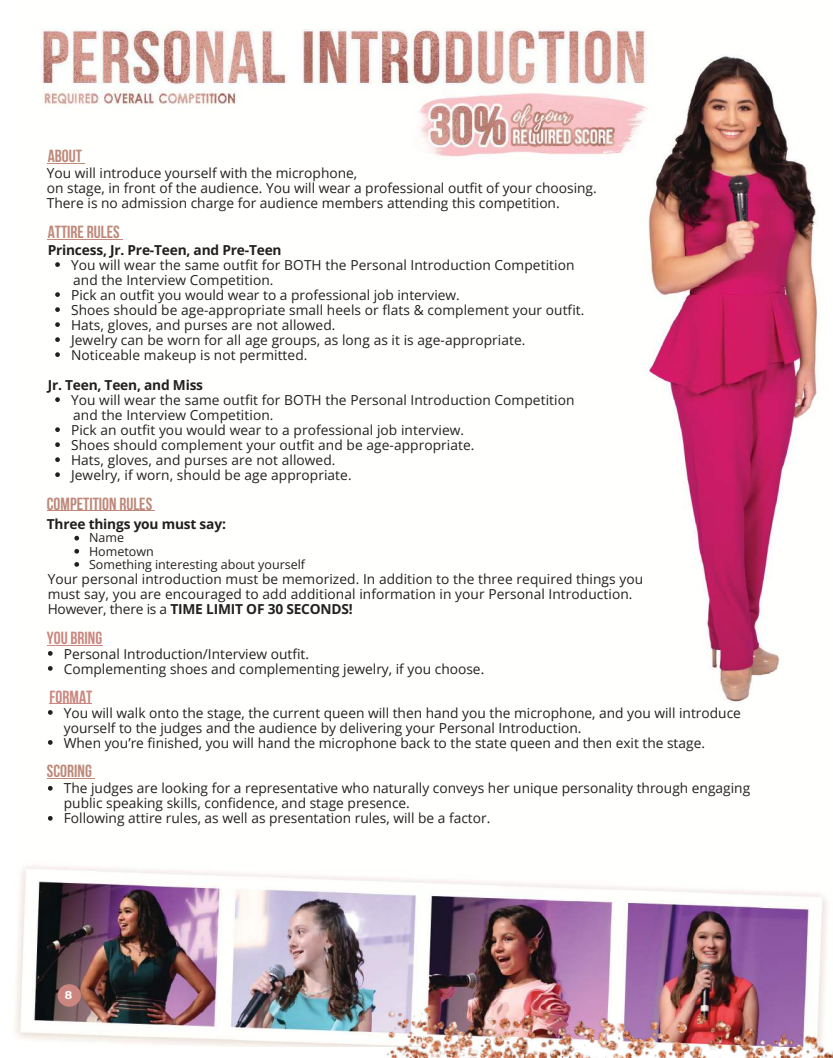
<style>
.page{position:relative;width:833px;height:1058px;background:#fff}
.page>*{position:absolute;margin:0;border:0;box-sizing:border-box;transform-origin:0 0}
.t1{font:700 17.5px "Bebas Neue";color:#be887a}
.t2{font:700 17.5px "Bebas Neue";color:#cb877f}
.t3{font:13.75px/15px "Open Sans";color:#231f20}
.t4{font:700 13.75px "Open Sans";letter-spacing:-.015em;color:#231f20}
.t5{font:12.5px/13.1px "Open Sans";color:#231f20}
.t6{font:700 11.25px "Montserrat";color:#fff}
.s1{font-weight:700}
</style>
<div class="page">
<img style="left:15px;top:29px;width:812px;height:1017px">
<img style="left:372px;top:984px;width:460px;height:73px">
<div style="left:58px;top:984px;width:23px;height:22px;background:#cb877f;border-radius:50%"></div>
<hr style="left:48px;top:163px;width:34px;height:1px;background:#be887a">
<hr style="left:50px;top:703px;width:42px;height:1px;background:#cb877f">
<hr style="left:47px;top:778px;width:45px;height:1px;background:#be887a">
<hr style="left:47px;top:645px;width:55px;height:1px;background:#cb877f">
<hr style="left:48px;top:239px;width:72px;height:1px;background:#be887a">
<hr style="left:47px;top:510px;width:105px;height:1px;background:#be887a">
<svg style="left:74px;top:536px;width:5px;height:4px"></svg>
<svg style="left:74px;top:549px;width:5px;height:4px"></svg>
<svg style="left:74px;top:562px;width:5px;height:4px"></svg>
<svg style="left:48px;top:651px;width:5px;height:4px"></svg>
<svg style="left:48px;top:666px;width:5px;height:4px"></svg>
<svg style="left:55px;top:262px;width:5px;height:5px"></svg>
<svg style="left:55px;top:292px;width:5px;height:5px"></svg>
<svg style="left:55px;top:307px;width:5px;height:5px"></svg>
<svg style="left:55px;top:322px;width:5px;height:5px"></svg>
<svg style="left:55px;top:337px;width:5px;height:5px"></svg>
<svg style="left:55px;top:352px;width:5px;height:5px"></svg>
<svg style="left:55px;top:397px;width:5px;height:5px"></svg>
<svg style="left:55px;top:427px;width:5px;height:5px"></svg>
<svg style="left:55px;top:442px;width:5px;height:5px"></svg>
<svg style="left:55px;top:457px;width:5px;height:5px"></svg>
<svg style="left:55px;top:472px;width:5px;height:5px"></svg>
<svg style="left:48px;top:786px;width:5px;height:4px"></svg>
<svg style="left:48px;top:816px;width:5px;height:4px"></svg>
<svg style="left:48px;top:710px;width:5px;height:4px"></svg>
<svg style="left:48px;top:740px;width:5px;height:4px"></svg>
<p class="t1" style="left:48px;top:149px;width:36px">ABOUT</p>
<p class="t3" style="left:47px;top:165px;width:551px">You will introduce yourself with the microphone,<br>on stage, in front of the audience. You will wear a professional outfit of your choosing.<br>There is no admission charge for audience members attending this competition.</p>
<p class="t1" style="left:48px;top:225px;width:73px">ATTIRE RULES</p>
<p class="t4" style="left:48px;top:240px;width:235px">Princess, Jr. Pre-Teen, and Pre-Teen</p>
<p class="t3" style="left:71px;top:257px;width:515px">You will wear the same outfit for BOTH the Personal Introduction Competition and the Interview Competition.<br>Pick an outfit you would wear to a professional job interview.<br>Shoes should be age-appropriate small heels or flats &amp; complement your outfit.<br>Hats, gloves, and purses are not allowed.<br>Jewelry can be worn for all age groups, as long as it is age-appropriate.<br>Noticeable makeup is not permitted.</p>
<p class="t4" style="left:48px;top:375px;width:157px">Jr. Teen, Teen, and Miss</p>
<p class="t3" style="left:71px;top:392px;width:505px">You will wear the same outfit for BOTH the Personal Introduction Competition and the Interview Competition.<br>Pick an outfit you would wear to a professional job interview.<br>Shoes should complement your outfit and be age-appropriate.<br>Hats, gloves, and purses are not allowed.<br>Jewelry, if worn, should be age appropriate.</p>
<p class="t1" style="left:47px;top:496px;width:107px">COMPETITION RULES</p>
<p class="t5" style="left:89px;top:531px;width:217px">Name<br>Hometown<br>Something interesting about yourself</p>
<p class="t4" style="left:47px;top:514px;width:180px">Three things you must say:</p>
<p class="t3" style="left:48px;top:571px;width:597px">Your personal introduction must be memorized. In addition to the three required things you must say, you are encouraged to add additional information in your Personal Introduction.<br>However, there is a <span class="s1">TIME LIMIT OF 30 SECONDS!</span></p>
<p class="t2" style="left:47px;top:630px;width:57px">YOU BRING</p>
<p class="t3" style="left:64px;top:645px;width:422px">Personal Introduction/Interview outfit.<br>Complementing shoes and complementing jewelry, if you choose.</p>
<p class="t2" style="left:50px;top:689px;width:44px">FORMAT</p>
<p class="t3" style="left:64px;top:704px;width:678px">You will walk onto the stage, the current queen will then hand you the microphone, and you will introduce yourself to the judges and the audience by delivering your Personal Introduction.<br>When you’re finished, you will hand the microphone back to the state queen and then exit the stage.</p>
<p class="t1" style="left:47px;top:764px;width:46px">SCORING</p>
<p class="t3" style="left:64px;top:780px;width:688px">The judges are looking for a representative who naturally conveys her unique personality through engaging public speaking skills, confidence, and stage presence.<br>Following attire rules, as well as presentation rules, will be a factor.</p>
<p class="t6" style="left:65px;top:987px;width:9px">8</p>
</div>
